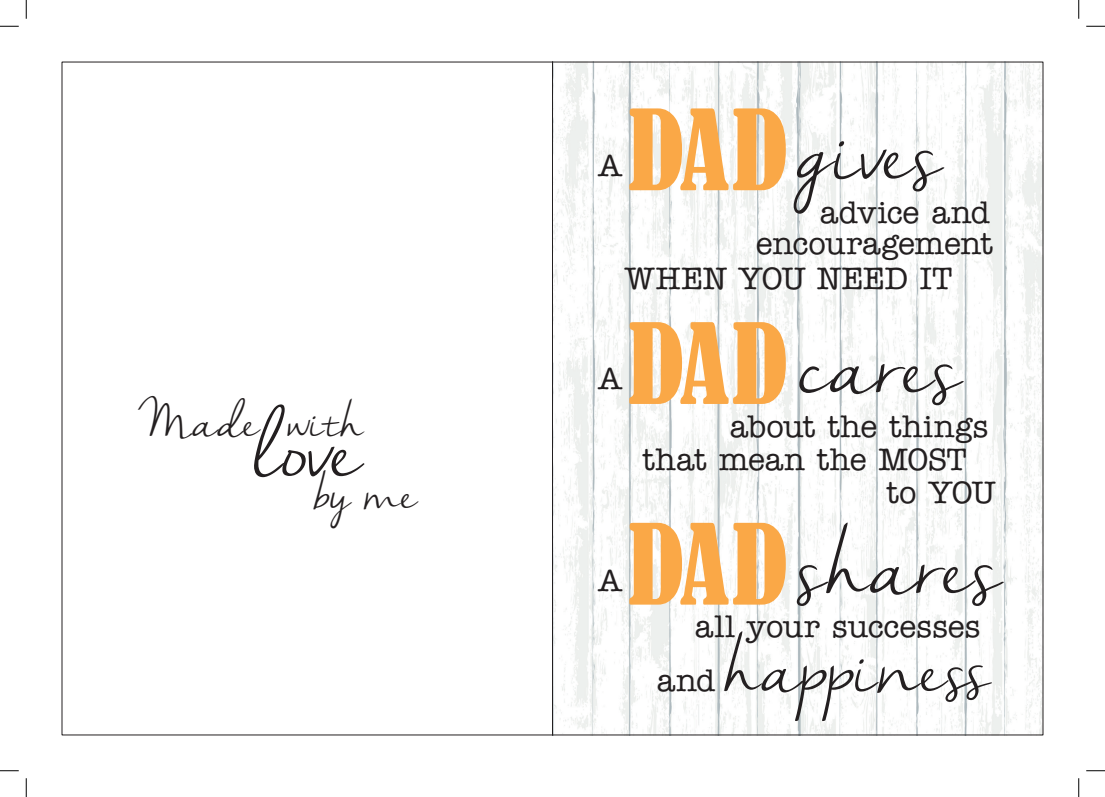
<style>
.page{position:relative;width:1105px;height:797px;background:#fff}
.page>*{position:absolute;margin:0;border:0;box-sizing:border-box;transform-origin:0 0}
.t1{font:condensed 103.75px "Bernard";letter-spacing:-.01em;color:#faa847}
.t2{font:85px "Nella Sue Demo";color:#231f20}
.t3{font:84.12px "Nella Sue Demo";letter-spacing:.015em;color:#231f20}
.t4{font:71.25px "Nella Sue Demo";letter-spacing:.005em;color:#231f20}
.t5{font:45px/71.9px "Nella Sue Demo";letter-spacing:.025em;color:#231f20}
.t6{font:500 31.25px "American Typewriter Std";letter-spacing:.005em;color:#231f20}
.t7{font:500 31.25px "American Typewriter Std";letter-spacing:-.015em;color:#231f20}
</style>
<div class="page">
<img style="left:553px;top:64px;width:488px;height:669px">
<hr style="left:552px;top:62px;width:1px;height:673px;background:#231f20">
<svg style="left:0;top:25px;width:19px;height:2px"></svg>
<svg style="left:1086px;top:25px;width:19px;height:2px"></svg>
<svg style="left:0;top:770px;width:19px;height:1px"></svg>
<svg style="left:1086px;top:770px;width:19px;height:1px"></svg>
<svg style="left:25px;top:0;width:2px;height:19px"></svg>
<svg style="left:25px;top:778px;width:2px;height:19px"></svg>
<svg style="left:1078px;top:0;width:1px;height:19px"></svg>
<svg style="left:1078px;top:778px;width:1px;height:19px"></svg>
<h3 class="t5" style="left:314px;top:390px;width:104px;text-indent:-175px">Made with<br>by me</h3>
<h2 class="t2" style="left:254px;top:398px;width:108px">love</h2>
<h1 class="t1" style="left:628px;top:90px;width:158px">DAD</h1>
<h3 class="t3" style="left:797px;top:101px;width:145px">gives</h3>
<p class="t6" style="left:598px;top:148px;width:26px">A</p>
<p class="t6" style="left:820px;top:195px;width:172px">advice and</p>
<p class="t6" style="left:756px;top:226px;width:238px">encouragement</p>
<p class="t6" style="left:625px;top:261px;width:329px">when you need it</p>
<h1 class="t1" style="left:628px;top:304px;width:158px">DAD</h1>
<p class="t6" style="left:598px;top:361px;width:26px">A</p>
<h3 class="t3" style="left:797px;top:315px;width:165px">cares</h3>
<p class="t6" style="left:730px;top:408px;width:260px">about the things</p>
<p class="t7" style="left:642px;top:442px;width:326px">that mean the most</p>
<h1 class="t1" style="left:628px;top:504px;width:158px">DAD</h1>
<p class="t6" style="left:598px;top:563px;width:26px">A</p>
<p class="t6" style="left:886px;top:475px;width:110px">to you</p>
<h3 class="t3" style="left:797px;top:515px;width:205px">shares</h3>
<p class="t6" style="left:695px;top:609px;width:287px">all your successes</p>
<h3 class="t4" style="left:724px;top:625px;width:269px">happiness</h3>
<p class="t6" style="left:657px;top:663px;width:60px">and</p>
</div>
